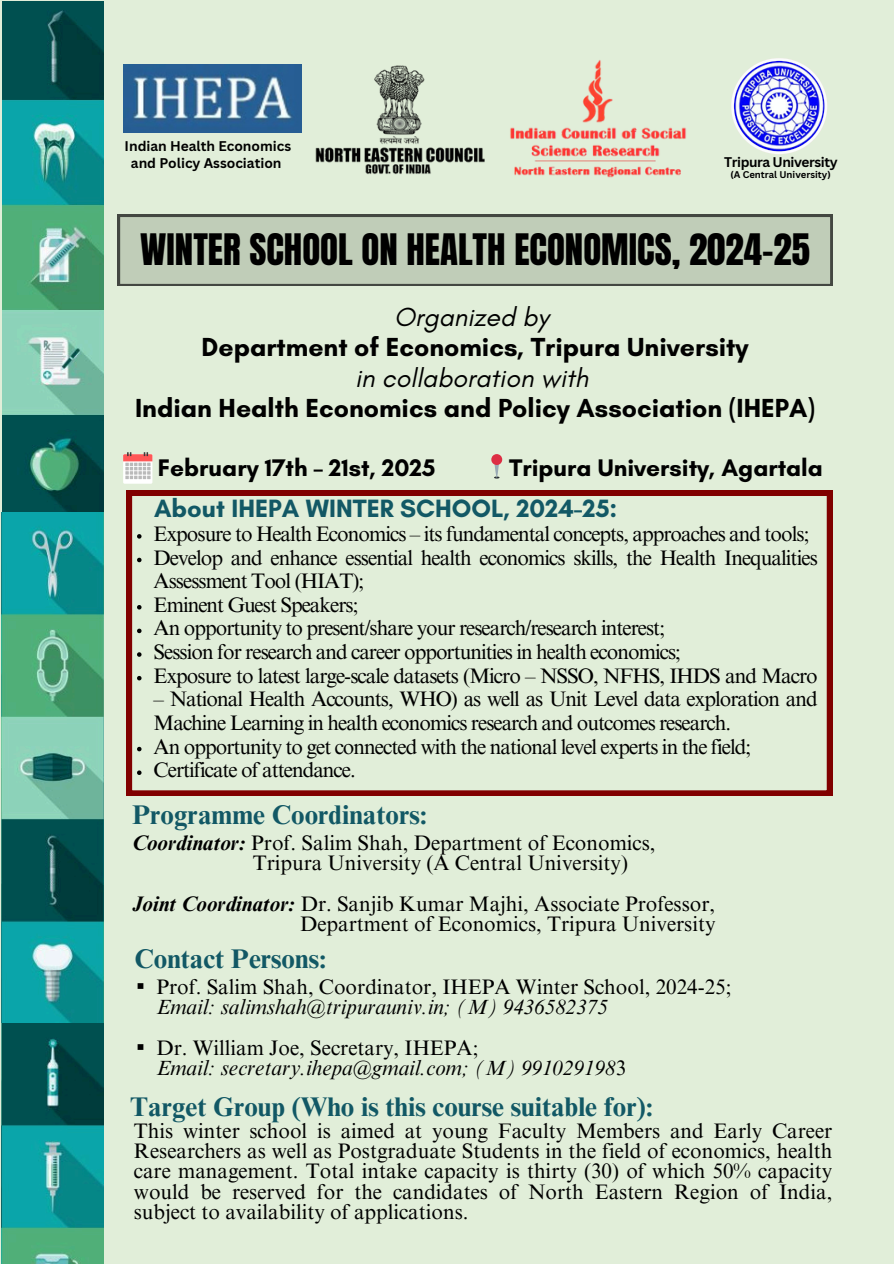
<style>
.page{position:relative;width:894px;height:1264px;background:#fff}
.page>*{position:absolute;margin:0;border:0;box-sizing:border-box;transform-origin:0 0}
.t1{font:36.9px "Anton";color:#000}
.t2{font:700 27px "Times NRMT Pro";color:#125865}
.t3{font:700 26.55px/30.3px "Glacial Indifference";color:#000;text-align:center}
.t4{font:700 25.5px "Glacial Indifference";color:#125865}
.t5{font:700 24.45px "Glacial Indifference";color:#000}
.t6{font:21px/20.2px "Times NRMT Pro";letter-spacing:-.045em;color:#000}
.t7{font:21px/20.2px "Times NRMT Pro";color:#000}
.t8{font:italic 21px/20.2px "Times NRMT Pro";color:#000}
.t9{font:700 13.65px/16.8px "Canva Sans";color:#000;text-align:center}
.t10{font:700 13.65px "Canva Sans";letter-spacing:-.03em;color:#000}
.t11{font:700 9.45px "Canva Sans";color:#000}
.s1{font-weight:400;font-style:italic}
.s2{font-weight:700;font-style:italic}
.s3{font-family:"Noto Sans CJ Ksc"}
.s4{font-style:italic}
.s5{font-family:"Noto Sans CJ Ksc";font-style:normal}
.s6{font-style:normal}
</style>
<div class="page">
<div style="left:0;top:0;width:893px;height:1263px;background:#e1eed9"></div>
<svg style="left:118px;top:215px;width:714px;height:71px;background:#b7c4b0"></svg>
<svg style="left:126px;top:490px;width:706px;height:306px"></svg>
<img style="left:1px;top:2px;width:102px;height:1261px">
<svg style="left:731px;top:58px;width:96px;height:96px"></svg>
<img style="left:123px;top:65px;width:178px;height:67px">
<img style="left:315px;top:65px;width:170px;height:110px">
<div style="left:123px;top:454px;width:29px;height:29px;background:#fff"></div>
<svg style="left:123px;top:452px;width:29px;height:27px"></svg>
<svg style="left:137px;top:534px;width:4px;height:4px"></svg>
<svg style="left:137px;top:557px;width:4px;height:5px"></svg>
<svg style="left:137px;top:605px;width:4px;height:4px"></svg>
<svg style="left:137px;top:628px;width:4px;height:5px"></svg>
<svg style="left:137px;top:652px;width:4px;height:4px"></svg>
<svg style="left:137px;top:676px;width:4px;height:4px"></svg>
<svg style="left:137px;top:746px;width:4px;height:5px"></svg>
<svg style="left:137px;top:770px;width:4px;height:5px"></svg>
<img style="left:510px;top:60px;width:176px;height:118px">
<p class="t9" style="left:124px;top:137px;width:168px">Indian Health Economics and Policy Association</p>
<p class="t10" style="left:724px;top:152px;width:115px">Tripura University</p>
<h2 class="t11" style="left:730px;top:168px;width:102px">(A Central University)</h2>
<p class="t1" style="left:140px;top:223px;width:671px">WINTER SCHOOL ON HEALTH ECONOMICS, 2024-25</p>
<h1 class="t3" style="left:135px;top:301px;width:681px"><span class="s1">Organized by<br></span>Department of Economics, Tripura University<br><span class="s1">in collaboration with<br></span>Indian Health Economics and Policy Association (IHEPA)</h1>
<h3 class="t5" style="left:158px;top:452px;width:279px">February 17th – 21st, 2025</h3>
<h3 class="t5" style="left:509px;top:452px;width:315px">Tripura University, Agartala</h3>
<h2 class="t4" style="left:154px;top:493px;width:465px">About IHEPA WINTER SCHOOL, 2024-25:</h2>
<p class="t6" style="left:153px;top:526px;width:657px">Exposure to Health Economics – its fundamental concepts, approaches and tools;</p>
<p class="t6" style="left:153px;top:548px;width:665px;line-height:23.7px">Develop and enhance essential health economics skills, the Health Inequalities<br>Assessment Tool (HIAT);</p>
<p class="t6" style="left:153px;top:597px;width:206px">Eminent Guest Speakers;</p>
<h5 class="t6" style="left:153px;top:620px;width:513px">An opportunity to present/share your research/research interest;</h5>
<p class="t6" style="left:153px;top:644px;width:528px">Session for research and career opportunities in health economics;</p>
<p class="t6" style="left:153px;top:668px;width:665px">Exposure to latest large-scale datasets (Micro – NSSO, NFHS, IHDS and Macro</p>
<p class="t6" style="left:153px;top:690px;width:665px;line-height:23.7px">– National Health Accounts, WHO) as well as Unit Level data exploration and<br>Machine Learning in health economics research and outcomes research.</p>
<p class="t6" style="left:153px;top:739px;width:598px">An opportunity to get connected with the national level experts in the field;</p>
<p class="t6" style="left:153px;top:762px;width:204px">Certificate of attendance.</p>
<p class="t2" style="left:132px;top:804px;width:296px">Programme Coordinators:</p>
<p class="t7" style="left:253px;top:835px;width:404px;text-indent:-121px"><span class="s2">Coordinator:</span> Prof. Salim Shah, Department of Economics,<br>Tripura University (A Central University)</p>
<h2 class="t7" style="left:132px;top:896px;width:585px;text-align:right"><span class="s2">Joint Coordinator:</span> Dr. Sanjib Kumar Majhi, Associate Professor,<br>Department of Economics, Tripura University</h2>
<p class="t2" style="left:134px;top:948px;width:193px">Contact Persons:</p>
<p class="t7" style="left:156px;top:979px;width:576px;text-indent:-26px"><span class="s3">▪</span> Prof. Salim Shah, Coordinator, IHEPA Winter School, 2024-25;<br><span class="s4">Email: salimshah@tripurauniv.in; (M) 9436582375</span></p>
<p class="t8" style="left:156px;top:1040px;width:471px;text-indent:-26px"><span class="s5">▪</span> <span class="s6">Dr. William Joe, Secretary, IHEPA;<br></span>Email: secretary.ihepa@gmail.com; (M) 991029198<span class="s6">3</span></p>
<p class="t2" style="left:130px;top:1096px;width:524px">Target Group (Who is this course suitable for):</p>
<p class="t6" style="left:134px;top:1123px;width:699px;text-align:justify">This winter school is aimed at young Faculty Members and Early Career Researchers as well as Postgraduate Students in the field of economics, health care management. Total intake capacity is thirty (30) of which 50% capacity would be reserved for the candidates of North Eastern Region of India, subject to availability of applications.</p>
</div>
